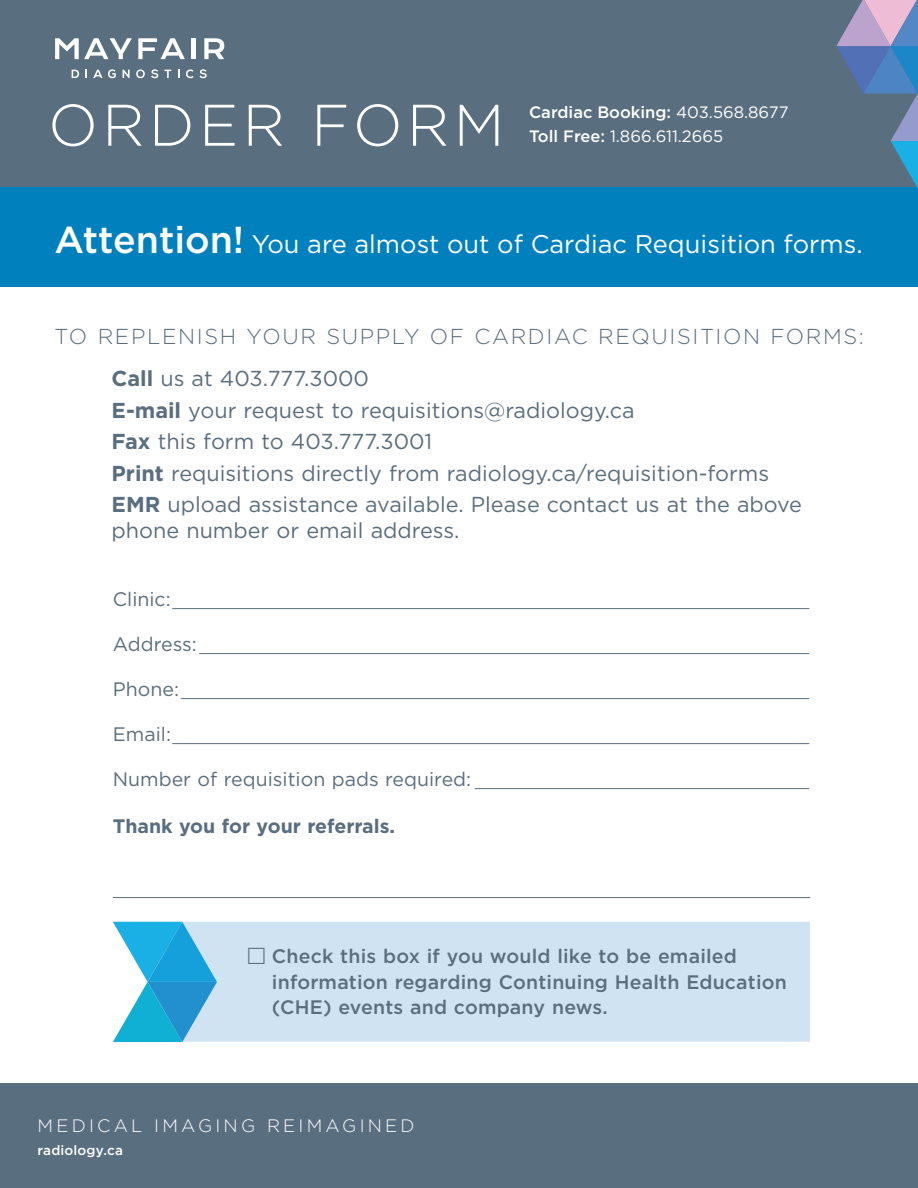
<style>
.page{position:relative;width:918px;height:1188px;background:#fff}
.page>*{position:absolute;margin:0;border:0;box-sizing:border-box;transform-origin:0 0}
.t1{font:300 58.5px "Gotham";letter-spacing:.075em;color:#fff}
.small_body{font:25.5px "Gotham";color:#fff}
.t2{font:21.6px/25.5px "Gotham";color:#596e7e}
.t3{font:300 21.6px "Gotham";letter-spacing:.075em;color:#596e7e}
.t4{font:500 19.5px/25.5px "Gotham";letter-spacing:.01em;color:#596e7e}
.t5{font:19.5px "Gotham";color:#596e7e}
.t6{font:700 19.5px "Gotham";color:#596e7e}
.body{font:300 18px "Gotham";letter-spacing:.18em;color:#fff}
.body-2{font:500 16.5px "Gotham";color:#fff}
.body-3{font:16.5px "Gotham";color:#fff}
.small_body-2{font:500 13.5px "Gotham";letter-spacing:.01em;color:#fff}
.s1{font-weight:400}
.s2{font-weight:500}
.s3{font-weight:500;font-size:37.5px}
.s4{font-weight:700}
</style>
<div class="page">
<hr style="left:172px;top:608px;width:637px;height:1px;background:#596e7e">
<hr style="left:199px;top:653px;width:610px;height:1px;background:#596e7e">
<hr style="left:181px;top:698px;width:628px;height:1px;background:#596e7e">
<hr style="left:172px;top:743px;width:637px;height:1px;background:#596e7e">
<hr style="left:475px;top:788px;width:334px;height:1px;background:#596e7e">
<div style="left:0;top:1084px;width:918px;height:104px;background:#596e7e"></div>
<div style="left:0;top:0;width:918px;height:199px;background:#596e7e"></div>
<svg style="left:55px;top:38px;width:77px;height:21px"></svg>
<svg style="left:138px;top:38px;width:47px;height:21px"></svg>
<hr style="left:191px;top:38px;width:4px;height:21px;background:#fff">
<svg style="left:204px;top:38px;width:20px;height:21px"></svg>
<svg style="left:72px;top:70px;width:7px;height:8px"></svg>
<svg style="left:93px;top:69px;width:23px;height:9px"></svg>
<svg style="left:123px;top:70px;width:7px;height:8px"></svg>
<svg style="left:136px;top:69px;width:9px;height:9px"></svg>
<svg style="left:151px;top:69px;width:7px;height:9px"></svg>
<svg style="left:164px;top:70px;width:7px;height:8px"></svg>
<svg style="left:186px;top:69px;width:8px;height:9px"></svg>
<svg style="left:200px;top:69px;width:7px;height:9px"></svg>
<div style="left:0;top:188px;width:918px;height:99px;background:#0081bd"></div>
<div style="left:217px;top:922px;width:593px;height:120px;background:#cfe3f2"></div>
<svg style="left:113px;top:922px;width:104px;height:120px"></svg>
<hr style="left:113px;top:897px;width:697px;height:1px;background:#596e7e">
<svg style="left:836px;top:0;width:82px;height:188px"></svg>
<svg style="left:248px;top:948px;width:17px;height:16px"></svg>
<p class="t1" style="left:48px;top:88px;width:458px">ORDER FORM</p>
<p class="body-2" style="left:529px;top:101px;width:261px">Cardiac Booking: <span class="s1">403.568.8677</span></p>
<p class="body-3" style="left:529px;top:125px;width:196px"><span class="s2">Toll Free:</span> 1.866.611.2665</p>
<p class="small_body" style="left:54px;top:227px;width:810px"><span class="s3">Attention!</span> You are almost out of Cardiac Requisition forms.</p>
<p class="t3" style="left:55px;top:322px;width:811px">TO REPLENISH YOUR SUPPLY OF CARDIAC REQUISITION FORMS:</p>
<p class="t2" style="left:112px;top:366px;width:259px"><span class="s4">Call</span> us at 403.777.3000</p>
<p class="t2" style="left:112px;top:397px;width:525px"><span class="s4">E-mail</span> your request to requisitions@radiology.ca</p>
<p class="t2" style="left:112px;top:429px;width:322px"><span class="s4">Fax</span> this form to 403.777.3001</p>
<p class="t2" style="left:112px;top:460px;width:659px"><span class="s4">Print</span> requisitions directly from radiology.ca/requisition-forms</p>
<p class="t2" style="left:112px;top:492px;width:692px"><span class="s4">EMR</span> upload assistance available. Please contact us at the above phone number or email address.</p>
<p class="t5" style="left:113px;top:587px;width:59px">Clinic:</p>
<p class="t5" style="left:113px;top:632px;width:86px">Address:</p>
<p class="t5" style="left:113px;top:677px;width:68px">Phone:</p>
<p class="t5" style="left:113px;top:722px;width:60px">Email:</p>
<p class="t5" style="left:113px;top:767px;width:360px">Number of requisition pads required:</p>
<p class="t6" style="left:113px;top:813px;width:284px">Thank you for your referrals.</p>
<p class="t4" style="left:272px;top:943px;width:516px">Check this box if you would like to be emailed information regarding Continuing Health Education (CHE) events and company news.</p>
<p class="body" style="left:38px;top:1114px;width:379px">MEDICAL IMAGING REIMAGINED</p>
<p class="small_body-2" style="left:38px;top:1141px;width:87px">radiology.ca</p>
</div>
